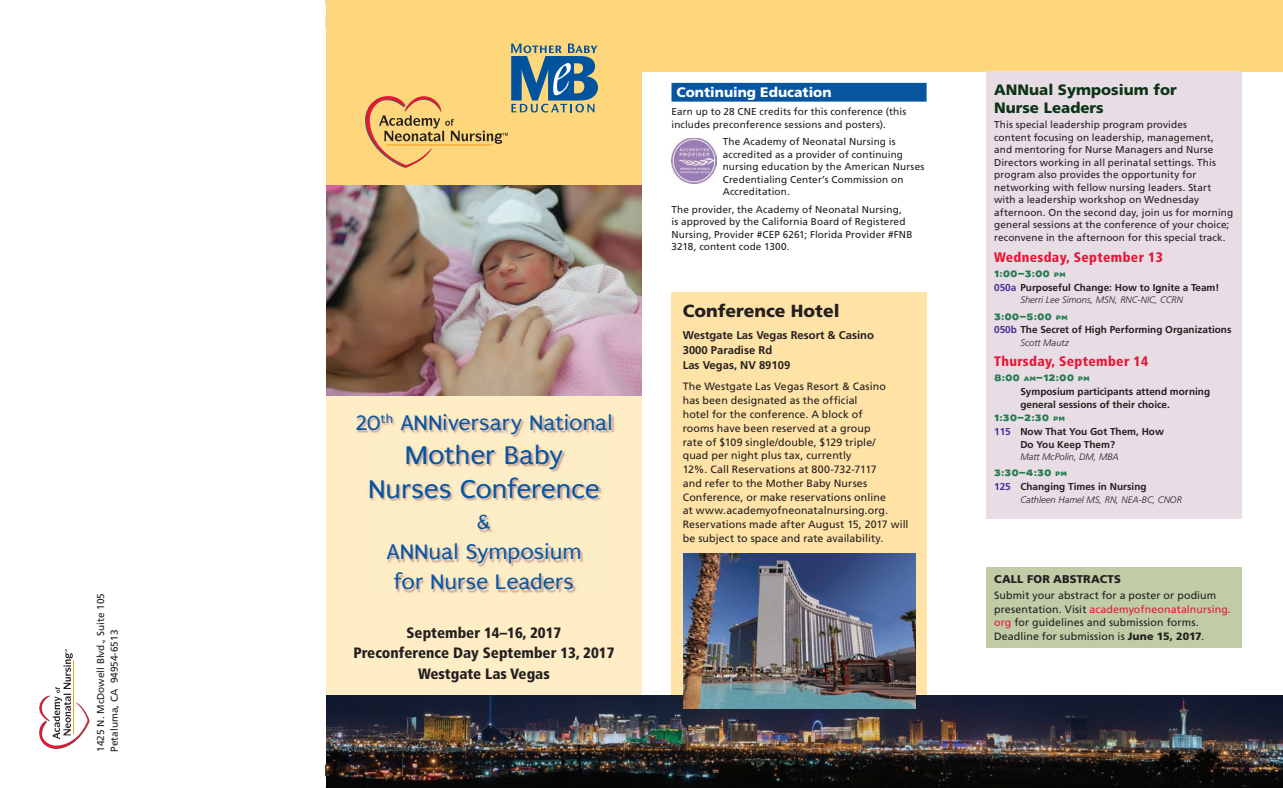
<style>
.page{position:relative;width:1283px;height:788px;background:#fff}
.page>*{position:absolute;margin:0;border:0;box-sizing:border-box;transform-origin:0 0}
.t1{font:27.5px/33.8px "Newchester";letter-spacing:-.005em;color:#0855a0;text-align:center}
.t2{font:22.5px/30px "Newchester";letter-spacing:-.005em;color:#0855a0;text-align:center}
.t3{font:900 17.5px "Frutiger LT Std";color:#231f20}
.t4{font:900 condensed 15px/20.6px "Frutiger LT Std";color:#231f20;text-align:center}
.t5{font:900 15px/18px "Frutiger LT Std";color:#0c3415}
.t6{font:900 condensed 13.75px "Frutiger LT Std";letter-spacing:.025em;color:#e51836}
.t7{font:900 13.75px "Frutiger LT Std";color:#fff}
.t8{font:700 11.25px/15px "Frutiger LT Std";color:#231f20}
.t9{font:900 11.25px "Frutiger LT Std";letter-spacing:.015em;color:#231f20}
.t10{font:10.62px/13.8px "Frutiger LT Std";letter-spacing:.01em;color:#231f20}
.t11{font:10px/12.5px "Frutiger LT Std";letter-spacing:.01em;color:#231f20}
.t12{font:700 10px/12.5px "Frutiger LT Std";color:#231f20}
.t13{font:10px "Typnic Headline";color:#247c50}
.t14{font:italic 300 9.38px "Frutiger LT Std";color:#231f20}
.s1{font-size:7px}
.s2{color:#452f92}
.s3{color:#e51836}
.s4{font-weight:900}
</style>
<div class="page">
<svg style="left:325px;top:764px;width:1px;height:24px"></svg>
<div style="left:671px;top:292px;width:255px;height:416px;background:#ffe2a5"></div>
<div style="left:326px;top:380px;width:315px;height:328px;background:#feedc5"></div>
<svg style="left:39px;top:649px;width:51px;height:100px"></svg>
<hr style="left:73px;top:660px;width:1px;height:73px;background:#f29f1e">
<img style="left:326px;top:695px;width:956px;height:93px">
<div style="left:641px;top:0;width:641px;height:71px;background:#fed77d"></div>
<div style="left:326px;top:0;width:315px;height:212px;background:#fed77d"></div>
<img style="left:326px;top:185px;width:315px;height:210px">
<img style="left:357px;top:415px;width:257px;height:178px">
<svg style="left:365px;top:44px;width:233px;height:124px"></svg>
<img style="left:683px;top:553px;width:232px;height:155px">
<div style="left:671px;top:83px;width:255px;height:19px;background:#0855a0"></div>
<img style="left:671px;top:138px;width:45px;height:45px">
<div style="left:986px;top:71px;width:255px;height:447px;background:#e8dde5"></div>
<div style="left:986px;top:566px;width:255px;height:81px;background:#c0cca6"></div>
<p class="t11" style="left:94px;top:751px;width:160px;line-height:13.8px;rotate:-90deg">1425 N. McDowell Blvd., Suite 105<br>Petaluma, CA 94954-6513</p>
<h2 class="t2" style="left:355px;top:408px;width:260px">20<sup>th</sup> ANNiversary National</h2>
<h1 class="t1" style="left:368px;top:439px;width:233px">Mother Baby<br>Nurses Conference</h1>
<h2 class="t2" style="left:386px;top:507px;width:197px">&amp;<br>ANNual Symposium for Nurse Leaders</h2>
<h3 class="t4" style="left:353px;top:622px;width:263px">September 14–16, 2017<br>Preconference Day September 13, 2017<br>Westgate Las Vegas</h3>
<h3 class="t7" style="left:676px;top:83px;width:157px">Continuing Education</h3>
<p class="t11" style="left:671px;top:106px;width:236px">Earn up to 28 CNE credits for this conference (this includes preconference sessions and posters).</p>
<p class="t11" style="left:722px;top:136px;width:203px">The Academy of Neonatal Nursing is accredited as a provider of continuing nursing education by the American Nurses Credentialing Center’s Commission on Accreditation.</p>
<p class="t11" style="left:671px;top:203px;width:242px">The provider, the Academy of Neonatal Nursing,<br>is approved by the California Board of Registered Nursing, Provider #CEP 6261; Florida Provider #FNB 3218, content code 1300.</p>
<h3 class="t3" style="left:682px;top:300px;width:158px">Conference Hotel</h3>
<p class="t8" style="left:682px;top:328px;width:193px">Westgate Las Vegas Resort &amp; Casino<br>3000 Paradise Rd<br>Las Vegas, NV 89109</p>
<p class="t10" style="left:682px;top:380px;width:227px">The Westgate Las Vegas Resort &amp; Casino<br>has been designated as the official<br>hotel for the conference. A block of<br>rooms have been reserved at a group<br>rate of $109 single/double, $129 triple/<br>quad per night plus tax, currently<br>12%. Call Reservations at 800-732-7117<br>and refer to the Mother Baby Nurses Conference, or make reservations online<br>at www.academyofneonatalnursing.org.<br>Reservations made after August 15, 2017 will be subject to space and rate availability.</p>
<h3 class="t5" style="left:994px;top:81px;width:184px">ANNual Symposium for<br>Nurse Leaders</h3>
<p class="t11" style="left:994px;top:118px;width:240px">This special leadership program provides<br>content focusing on leadership, management, and mentoring for Nurse Managers and Nurse Directors working in all perinatal settings. This program also provides the opportunity for networking with fellow nursing leaders. Start with a leadership workshop on Wednesday afternoon. On the second day, join us for morning general sessions at the conference of your choice; reconvene in the afternoon for this special track.</p>
<h3 class="t6" style="left:994px;top:249px;width:170px">Wednesday, September 13</h3>
<p class="t13" style="left:994px;top:268px;width:73px">1:00–3:00 <span class="s1">PM</span></p>
<p class="t12" style="left:994px;top:281px;width:227px"><span class="s2">050a</span> Purposeful Change: How to Ignite a Team!</p>
<p class="t14" style="left:1020px;top:295px;width:164px">Sherri Lee Simons, MSN, RNC-NIC, CCRN</p>
<p class="t13" style="left:994px;top:311px;width:75px">3:00–5:00 <span class="s1">PM</span></p>
<p class="t12" style="left:994px;top:324px;width:239px"><span class="s2">050b</span> The Secret of High Performing Organizations</p>
<p class="t14" style="left:1020px;top:337px;width:50px">Scott Mautz</p>
<h3 class="t6" style="left:994px;top:353px;width:156px">Thursday, September 14</h3>
<p class="t13" style="left:994px;top:372px;width:97px">8:00 <span class="s1">AM</span>–12:00 <span class="s1">PM</span></p>
<p class="t12" style="left:1020px;top:385px;width:191px">Symposium participants attend morning general sessions of their choice.</p>
<p class="t13" style="left:994px;top:412px;width:72px">1:30–2:30 <span class="s1">PM</span></p>
<p class="t12" style="left:1020px;top:425px;width:145px;text-indent:-26px"><span class="s2">115</span> Now That You Got Them, How<br>Do You Keep Them?</p>
<p class="t14" style="left:1020px;top:451px;width:100px">Matt McPolin, DM, MBA</p>
<p class="t13" style="left:994px;top:467px;width:75px">3:30–4:30 <span class="s1">PM</span></p>
<p class="t12" style="left:994px;top:480px;width:154px"><span class="s2">125</span> Changing Times in Nursing</p>
<p class="t14" style="left:1020px;top:494px;width:163px">Cathleen Hamel MS, RN, NEA-BC, CNOR</p>
<p class="t9" style="left:994px;top:572px;width:128px">CALL FOR ABSTRACTS</p>
<p class="t10" style="left:994px;top:588px;width:238px">Submit your abstract for a poster or podium presentation. Visit <span class="s3">academyofneonatalnursing. org</span> for guidelines and submission forms.<br>Deadline for submission is <span class="s4">June 15, 2017</span>.</p>
</div>
